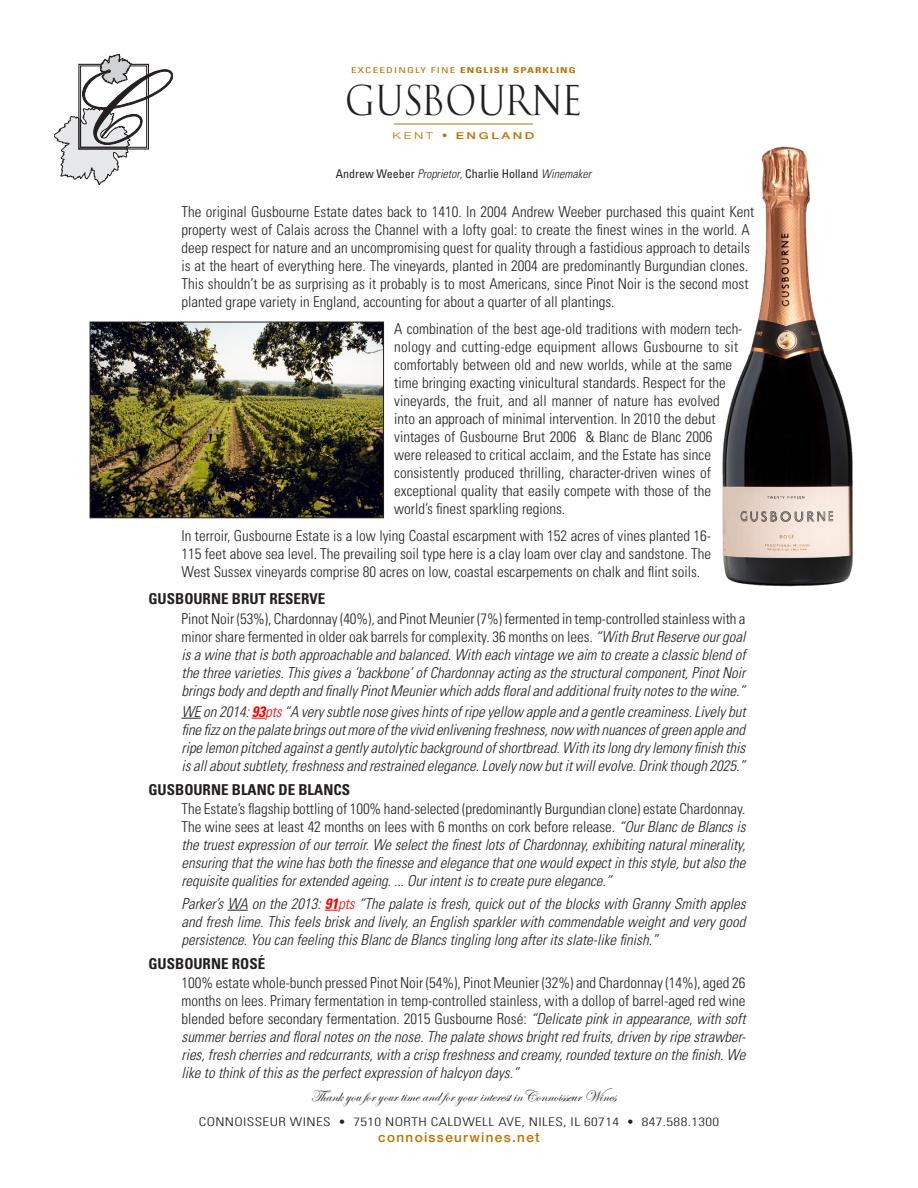
<style>
.page{position:relative;width:918px;height:1188px;background:#fff}
.page>*{position:absolute;margin:0;border:0;box-sizing:border-box;transform-origin:0 0}
.Winenameprice{font:41.25px "Cresci";color:#231f20;scale:.91 1}
.Winenameprice-2{font:16.5px "Edwardian Script ITC";color:#231f20}
.Text{font:italic 300 condensed 15px/18px "Univers";color:#231f20;text-align:justify}
.Text-2{font:300 condensed 15px/18px "Univers";color:#231f20}
.Winenameprice-3{font:700 condensed 15px "Univers";color:#231f20}
.t1{font:500 13.5px "Helvetica Neue";letter-spacing:.1em;color:#bd7200}
.t2{font:300 condensed 12px "Univers";letter-spacing:.025em;color:#231f20;scale:1.25 1}
.Text-3{font:condensed 12px "Univers";color:#231f20}
.Winenameprice-4{font:500 9.45px "Helvetica Neue";letter-spacing:.2em;color:#bd7200;scale:1.39 1}
.t3{font:700 condensed 8.1px "Univers";letter-spacing:.1em;color:#bd7200;scale:1.39 1}
.s1{font-weight:400}
.s2{font-weight:300}
.s3{font-weight:300;font-size:10.5px}
.s4{font-weight:300;font-style:italic}
.s5{font-style:normal}
.s6{font-weight:700;color:#f00}
.s7{color:#f00}
</style>
<div class="page">
<img style="left:722px;top:146px;width:131px;height:441px">
<hr style="left:394px;top:124px;width:139px;height:1px;background:#bd7200">
<svg style="left:182px;top:718px;width:19px;height:1px"></svg>
<svg style="left:252px;top:718px;width:13px;height:1px"></svg>
<svg style="left:228px;top:910px;width:20px;height:1px"></svg>
<svg style="left:325px;top:910px;width:13px;height:1px"></svg>
<svg style="left:54px;top:54px;width:119px;height:131px"></svg>
<img style="left:92px;top:324px;width:290px;height:192px">
<div style="left:90px;top:322px;width:294px;height:196px;border:1px solid #231f20"></div>
<p class="t3" style="left:351px;top:65px;width:163px"><span class="s1">EXCEEDINGLY FINE</span> ENGLISH SPARKLING</p>
<p class="Winenameprice" style="left:344px;top:77px;width:263px">GUSBOURNE</p>
<p class="Winenameprice-4" style="left:393px;top:128px;width:104px"><span class="s2">KENT</span> <span class="s3">•</span> ENGLAND</p>
<p class="Text-3" style="left:336px;top:166px;width:257px">Andrew Weeber <span class="s4">Proprietor</span><span class="s2">,</span> Charlie Holland <span class="s4">Winemaker</span></p>
<p class="Text-2" style="left:182px;top:203px;width:574px">The original Gusbourne Estate dates back to 1410. In 2004 Andrew Weeber purchased this quaint Kent property west of Calais across the Channel with a lofty goal: to create the finest wines in the world. A deep respect for nature and an uncompromising quest for quality through a fastidious approach to details is at the heart of everything here. The vineyards, planted in 2004 are predominantly Burgundian clones.<br>This shouldn’t be as surprising as it probably is to most Americans, since Pinot Noir is the second most planted grape variety in England, accounting for about a quarter of all plantings.</p>
<p class="Text-2" style="left:394px;top:320px;width:350px">A combination of the best age-old traditions with modern tech&shy;nology and cutting-edge equipment allows Gusbourne to sit comfortably between old and new worlds, while at the same time bringing exacting vinicultural standards. Respect for the vineyards, the fruit, and all manner of nature has evolved into an approach of minimal intervention. In 2010 the debut vintages of Gusbourne Brut 2006 &amp; Blanc de Blanc 2006 were released to critical acclaim, and the Estate has since consistently produced thrilling, character-driven wines of exceptional quality that easily compete with those of the world’s finest sparkling regions.</p>
<p class="Text-2" style="left:182px;top:527px;width:531px;text-align:justify">In terroir, Gusbourne Estate is a low lying Coastal escarpment with 152 acres of vines planted 16- 115 feet above sea level. The prevailing soil type here is a clay loam over clay and sandstone. The West Sussex vineyards comprise 80 acres on low, coastal escarpements on chalk and flint soils.</p>
<p class="Winenameprice-3" style="left:148px;top:590px;width:178px">GUSBOURNE BRUT RESERVE</p>
<p class="Text" style="left:182px;top:609px;width:566px"><span class="s5">Pinot Noir (53%), Chardonnay (40%), and Pinot Meunier (7%) fermented in temp-controlled stainless with a minor share fermented in older oak barrels for complexity. 36 months on lees.</span> “With Brut Reserve our goal is a wine that is both approachable and balanced. With each vintage we aim to create a classic blend of the three varieties. This gives a ‘backbone’ of Chardonnay acting as the structural component, Pinot Noir brings body and depth and finally Pinot Meunier which adds floral and additional fruity notes to the wine.”</p>
<p class="Text" style="left:182px;top:702px;width:566px">WE on 2014: <span class="s6">93</span><span class="s7">pts</span> “A very subtle nose gives hints of ripe yellow apple and a gentle creaminess. Lively but fine fizz on the palate brings out more of the vivid enlivening freshness, now with nuances of green apple and ripe lemon pitched against a gently autolytic background of shortbread. With its long dry lemony finish this is all about subtlety, freshness and restrained elegance. Lovely now but it will evolve. Drink though 2025.”</p>
<p class="Winenameprice-3" style="left:149px;top:780px;width:203px">GUSBOURNE BLANC DE BLANCS</p>
<p class="Text" style="left:182px;top:800px;width:566px"><span class="s5">The Estate’s flagship bottling of 100% hand-selected (predominantly Burgundian clone) estate Chardonnay.<br>The wine sees at least 42 months on lees with 6 months on cork before release.</span> “Our Blanc de Blancs is the truest expression of our terroir. We select the finest lots of Chardonnay, exhibiting natural minerality, ensuring that the wine has both the finesse and elegance that one would expect in this style, but also the requisite qualities for extended ageing. ... Our intent is to create pure elegance.”</p>
<p class="Text" style="left:182px;top:894px;width:566px">Parker’s WA on the 2013: <span class="s6">91</span><span class="s7">pts</span> “The palate is fresh, quick out of the blocks with Granny Smith apples and fresh lime. This feels brisk and lively, an English sparkler with commendable weight and very good persistence. You can feeling this Blanc de Blancs tingling long after its slate-like finish.”</p>
<p class="Winenameprice-3" style="left:149px;top:954px;width:118px">GUSBOURNE ROSÉ</p>
<p class="Text" style="left:182px;top:974px;width:566px"><span class="s5">100% estate whole-bunch pressed Pinot Noir (54%), Pinot Meunier (32%) and Chardonnay (14%), aged 26 months on lees. Primary fermentation in temp-controlled stainless, with a dollop of barrel-aged red wine blended before secondary fermentation. 2015 Gusbourne Rosé:</span> “Delicate pink in appearance, with soft summer berries and floral notes on the nose. The palate shows bright red fruits, driven by ripe strawber&shy;ries, fresh cherries and redcurrants, with a crisp freshness and creamy, rounded texture on the finish. We like to think of this as the perfect expression of halcyon days.”</p>
<p class="Winenameprice-2" style="left:311px;top:1087px;width:307px">Thank you for your time and for your interest inConnoisseur Wines</p>
<p class="t2" style="left:199px;top:1114px;width:418px">CONNOISSEUR WINES • 7510 NORTH CALDWELL AVE, NILES, IL 60714 • 847.588.1300</p>
<p class="t1" style="left:378px;top:1126px;width:163px">connoisseurwines.net</p>
</div>
